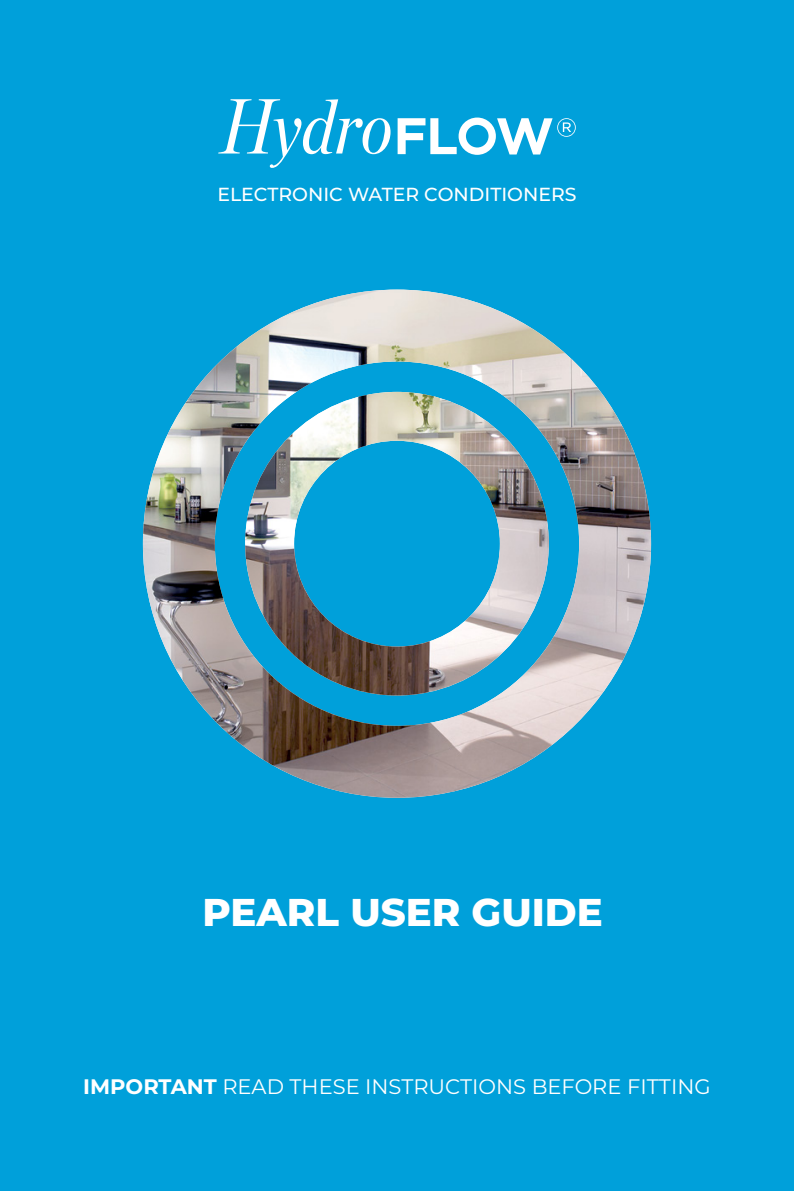
<style>
.page{position:relative;width:794px;height:1191px;background:#00a0da}
.page>*{position:absolute;margin:0;border:0;box-sizing:border-box;transform-origin:0 0}
.t1{font:800 38.5px "Montserrat";color:#fff}
.t2{font:21px "Montserrat";color:#fff}
.t3{font:500 18.9px "Montserrat";color:#fff}
.s1{font-weight:700}
</style>
<div class="page">
<svg style="left:218px;top:99px;width:172px;height:69px"></svg>
<svg style="left:397px;top:118px;width:179px;height:37px"></svg>
<img style="left:143px;top:290px;width:508px;height:507px">
<p class="t3" style="left:217px;top:181px;width:361px">ELECTRONIC WATER CONDITIONERS</p>
<h1 class="t1" style="left:202px;top:886px;width:402px">PEARL USER GUIDE</h1>
<p class="t2" style="left:83px;top:1073px;width:629px"><span class="s1">IMPORTANT</span> READ THESE INSTRUCTIONS BEFORE FITTING</p>
</div>
